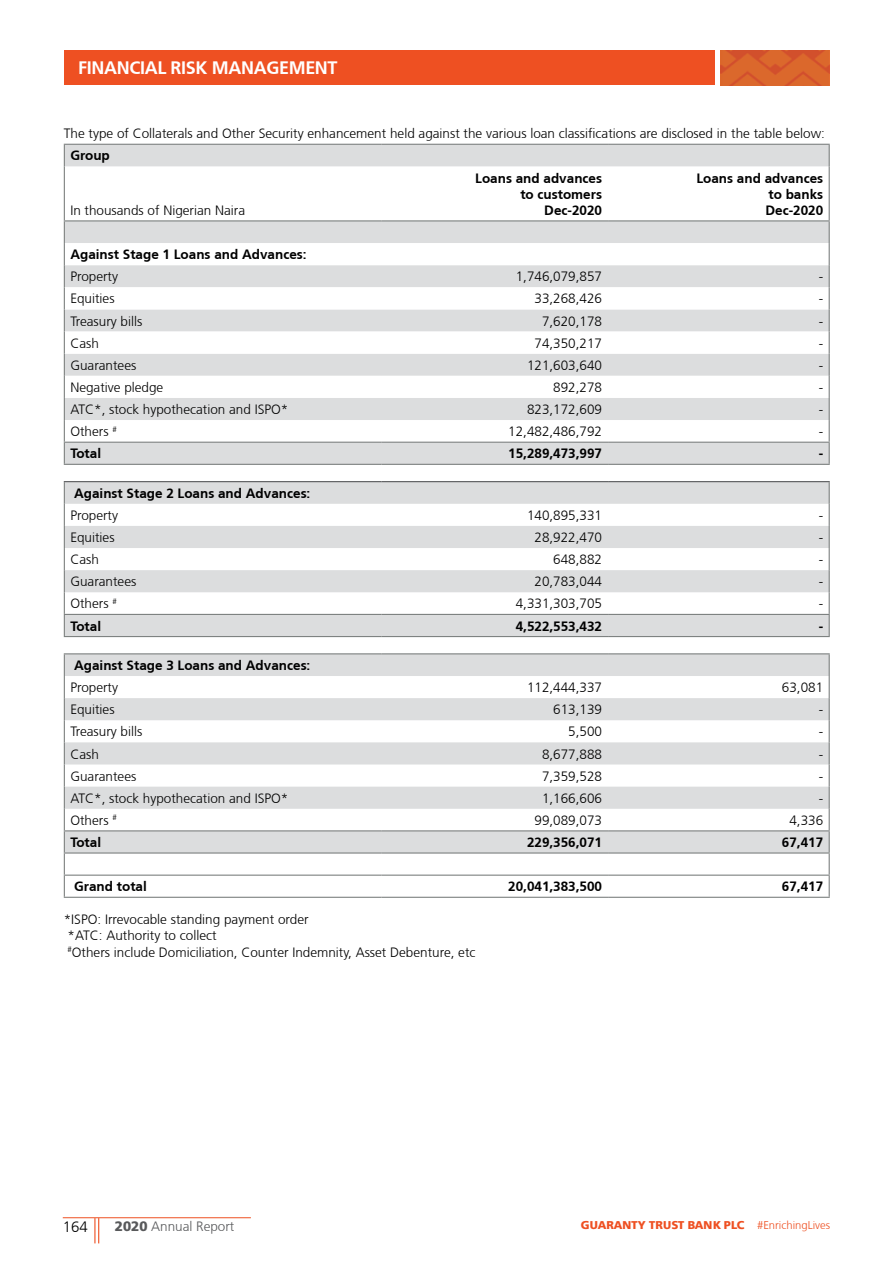
<style>
.page{position:relative;width:893px;height:1263px;background:#fff}
.page>*{position:absolute;margin:0;border:0;box-sizing:border-box;transform-origin:0 0}
.t1{font:700 18px "Frutiger CE";letter-spacing:-.02em;color:#fff}
.t2{font:300 15px "Frutiger CE";color:#000}
.t3{font:300 13.5px/16.2px "Frutiger CE";color:#000}
.t4{font:700 13.5px/16.2px "Frutiger CE";color:#000;text-align:right}
.t5{font:300 13.5px "Frutiger CE";color:#58595b}
.t6{font:900 11.25px "Frutiger BQ";color:#ee5022}
.s1{font-family:"Frutiger CE";font-weight:300}
.s2{font-family:"Frutiger BQ";font-weight:900}
</style>
<div class="page">
<svg style="left:94px;top:1218px;width:5px;height:25px"></svg>
<hr style="left:63px;top:1217px;width:188px;height:1px;background:#ee5022">
<svg style="left:65px;top:145px;width:764px;height:319px;fill:#dcddde"></svg>
<svg style="left:65px;top:243px;width:764px;height:66px"></svg>
<svg style="left:65px;top:332px;width:764px;height:110px"></svg>
<svg style="left:64px;top:145px;width:1px;height:21px"></svg>
<hr style="left:64px;top:166px;width:1px;height:54px;background:#7e8281">
<hr style="left:64px;top:144px;width:317px;height:1px;background:#7e8281">
<hr style="left:381px;top:144px;width:227px;height:1px;background:#7e8281">
<hr style="left:608px;top:144px;width:222px;height:1px;background:#7e8281">
<svg style="left:64px;top:221px;width:1px;height:243px"></svg>
<hr style="left:64px;top:220px;width:317px;height:1px;background:#7e8281">
<hr style="left:381px;top:220px;width:227px;height:1px;background:#7e8281">
<hr style="left:608px;top:220px;width:222px;height:1px;background:#7e8281">
<svg style="left:829px;top:145px;width:1px;height:21px"></svg>
<hr style="left:829px;top:166px;width:1px;height:54px;background:#7e8281">
<svg style="left:829px;top:221px;width:1px;height:243px"></svg>
<hr style="left:64px;top:442px;width:317px;height:1px;background:#7e8281">
<hr style="left:381px;top:442px;width:227px;height:1px;background:#7e8281">
<hr style="left:608px;top:442px;width:222px;height:1px;background:#7e8281">
<hr style="left:64px;top:464px;width:317px;height:1px;background:#7e8281">
<hr style="left:381px;top:464px;width:227px;height:1px;background:#7e8281">
<hr style="left:608px;top:464px;width:222px;height:1px;background:#7e8281">
<svg style="left:65px;top:482px;width:764px;height:66px;fill:#dcddde"></svg>
<svg style="left:65px;top:570px;width:764px;height:66px;fill:#dcddde"></svg>
<hr style="left:64px;top:614px;width:317px;height:1px;background:#7e8281">
<hr style="left:381px;top:614px;width:227px;height:1px;background:#7e8281">
<hr style="left:608px;top:614px;width:222px;height:1px;background:#7e8281">
<hr style="left:64px;top:636px;width:317px;height:1px;background:#7e8281">
<hr style="left:381px;top:636px;width:227px;height:1px;background:#7e8281">
<hr style="left:608px;top:636px;width:222px;height:1px;background:#7e8281">
<svg style="left:64px;top:482px;width:1px;height:154px"></svg>
<svg style="left:829px;top:482px;width:1px;height:154px"></svg>
<hr style="left:64px;top:481px;width:317px;height:1px;background:#58595b">
<hr style="left:381px;top:481px;width:227px;height:1px;background:#58595b">
<hr style="left:608px;top:481px;width:222px;height:1px;background:#58595b">
<svg style="left:65px;top:654px;width:764px;height:66px;fill:#dcddde"></svg>
<svg style="left:65px;top:742px;width:764px;height:110px;fill:#dcddde"></svg>
<hr style="left:64px;top:830px;width:317px;height:1px;background:#7e8281">
<hr style="left:381px;top:830px;width:227px;height:1px;background:#7e8281">
<hr style="left:608px;top:830px;width:222px;height:1px;background:#7e8281">
<hr style="left:64px;top:852px;width:317px;height:1px;background:#7e8281">
<hr style="left:381px;top:852px;width:227px;height:1px;background:#7e8281">
<hr style="left:608px;top:852px;width:222px;height:1px;background:#7e8281">
<hr style="left:64px;top:874px;width:317px;height:2px;background:#7e8281">
<hr style="left:381px;top:874px;width:227px;height:2px;background:#7e8281">
<hr style="left:608px;top:874px;width:222px;height:2px;background:#7e8281">
<hr style="left:64px;top:897px;width:317px;height:1px;background:#7e8281">
<hr style="left:381px;top:897px;width:227px;height:1px;background:#7e8281">
<hr style="left:608px;top:897px;width:222px;height:1px;background:#7e8281">
<svg style="left:64px;top:654px;width:1px;height:243px"></svg>
<svg style="left:829px;top:654px;width:1px;height:243px"></svg>
<hr style="left:64px;top:653px;width:317px;height:1px;background:#7e8281">
<hr style="left:381px;top:653px;width:227px;height:1px;background:#7e8281">
<hr style="left:608px;top:653px;width:222px;height:1px;background:#7e8281">
<div style="left:64px;top:50px;width:650px;height:35px;background:#ee5022"></div>
<img style="left:721px;top:50px;width:108px;height:35px">
<h1 class="t1" style="left:78px;top:57px;width:261px">FINANCIAL RISK MANAGEMENT</h1>
<p class="t3" style="left:64px;top:125px;width:763px">The type of Collaterals and Other Security enhancement held against the various loan classifications are disclosed in the table below:</p>
<p class="t4" style="left:70px;top:147px;width:41px">Group</p>
<p class="t3" style="left:70px;top:202px;width:176px">In thousands of Nigerian Naira</p>
<p class="t4" style="left:475px;top:170px;width:128px">Loans and advances to customers<br>Dec-2020</p>
<p class="t4" style="left:765px;top:170px;width:59px;text-align:justify;text-indent:-69px">Loans and advances to banks Dec-2020</p>
<p class="t4" style="left:70px;top:246px;width:238px">Against Stage 1 Loans and Advances:</p>
<p class="t3" style="left:70px;top:268px;width:49px">Property</p>
<p class="t3" style="left:516px;top:268px;width:88px">1,746,079,857</p>
<p class="t3" style="left:819px;top:268px;width:6px">-</p>
<p class="t3" style="left:70px;top:290px;width:46px">Equities</p>
<p class="t3" style="left:534px;top:290px;width:69px">33,268,426</p>
<p class="t3" style="left:819px;top:290px;width:6px">-</p>
<p class="t3" style="left:70px;top:313px;width:74px">Treasury bills</p>
<p class="t3" style="left:542px;top:313px;width:62px">7,620,178</p>
<p class="t3" style="left:819px;top:313px;width:6px">-</p>
<p class="t3" style="left:70px;top:335px;width:30px">Cash</p>
<p class="t3" style="left:534px;top:335px;width:69px">74,350,217</p>
<p class="t3" style="left:819px;top:335px;width:6px">-</p>
<p class="t3" style="left:70px;top:357px;width:68px">Guarantees</p>
<p class="t3" style="left:527px;top:357px;width:77px">121,603,640</p>
<p class="t3" style="left:819px;top:357px;width:6px">-</p>
<p class="t3" style="left:70px;top:379px;width:95px">Negative pledge</p>
<p class="t3" style="left:553px;top:379px;width:50px">892,278</p>
<p class="t3" style="left:819px;top:379px;width:6px">-</p>
<p class="t3" style="left:70px;top:401px;width:220px">ATC*, stock hypothecation and ISPO*</p>
<p class="t3" style="left:527px;top:401px;width:77px">823,172,609</p>
<p class="t3" style="left:819px;top:401px;width:6px">-</p>
<p class="t3" style="left:70px;top:423px;width:48px">Others <sup>#</sup></p>
<p class="t3" style="left:508px;top:423px;width:95px">12,482,486,792</p>
<p class="t3" style="left:819px;top:423px;width:6px">-</p>
<p class="t4" style="left:70px;top:445px;width:32px">Total</p>
<p class="t4" style="left:508px;top:445px;width:95px">15,289,473,997</p>
<p class="t4" style="left:819px;top:445px;width:6px">-</p>
<p class="t4" style="left:74px;top:485px;width:238px">Against Stage 2 Loans and Advances:</p>
<p class="t3" style="left:70px;top:507px;width:49px">Property</p>
<p class="t3" style="left:527px;top:507px;width:77px">140,895,331</p>
<p class="t3" style="left:819px;top:507px;width:6px">-</p>
<p class="t3" style="left:70px;top:529px;width:46px">Equities</p>
<p class="t3" style="left:534px;top:529px;width:69px">28,922,470</p>
<p class="t3" style="left:819px;top:529px;width:6px">-</p>
<p class="t3" style="left:70px;top:551px;width:30px">Cash</p>
<p class="t3" style="left:553px;top:551px;width:50px">648,882</p>
<p class="t3" style="left:819px;top:551px;width:6px">-</p>
<p class="t3" style="left:70px;top:573px;width:68px">Guarantees</p>
<p class="t3" style="left:534px;top:573px;width:69px">20,783,044</p>
<p class="t3" style="left:819px;top:573px;width:6px">-</p>
<p class="t3" style="left:70px;top:595px;width:48px">Others <sup>#</sup></p>
<p class="t3" style="left:516px;top:595px;width:88px">4,331,303,705</p>
<p class="t3" style="left:819px;top:595px;width:6px">-</p>
<p class="t4" style="left:70px;top:618px;width:32px">Total</p>
<p class="t4" style="left:516px;top:618px;width:88px">4,522,553,432</p>
<p class="t4" style="left:819px;top:618px;width:6px">-</p>
<p class="t4" style="left:74px;top:657px;width:238px">Against Stage 3 Loans and Advances:</p>
<p class="t3" style="left:70px;top:679px;width:49px">Property</p>
<p class="t3" style="left:527px;top:679px;width:77px">112,444,337</p>
<p class="t3" style="left:782px;top:679px;width:43px">63,081</p>
<p class="t3" style="left:70px;top:701px;width:46px">Equities</p>
<p class="t3" style="left:553px;top:701px;width:50px">613,139</p>
<p class="t3" style="left:819px;top:701px;width:6px">-</p>
<p class="t3" style="left:70px;top:723px;width:74px">Treasury bills</p>
<p class="t3" style="left:568px;top:723px;width:35px">5,500</p>
<p class="t3" style="left:819px;top:723px;width:6px">-</p>
<p class="t3" style="left:70px;top:746px;width:30px">Cash</p>
<p class="t3" style="left:542px;top:746px;width:62px">8,677,888</p>
<p class="t3" style="left:819px;top:746px;width:6px">-</p>
<p class="t3" style="left:70px;top:768px;width:68px">Guarantees</p>
<p class="t3" style="left:542px;top:768px;width:62px">7,359,528</p>
<p class="t3" style="left:819px;top:768px;width:6px">-</p>
<p class="t3" style="left:70px;top:790px;width:220px">ATC*, stock hypothecation and ISPO*</p>
<p class="t3" style="left:542px;top:790px;width:62px">1,166,606</p>
<p class="t3" style="left:819px;top:790px;width:6px">-</p>
<p class="t3" style="left:70px;top:812px;width:48px">Others <sup>#</sup></p>
<p class="t3" style="left:534px;top:812px;width:69px">99,089,073</p>
<p class="t3" style="left:789px;top:812px;width:35px">4,336</p>
<p class="t4" style="left:70px;top:834px;width:32px">Total</p>
<p class="t4" style="left:527px;top:834px;width:77px">229,356,071</p>
<p class="t4" style="left:782px;top:834px;width:43px">67,417</p>
<p class="t4" style="left:74px;top:878px;width:74px">Grand total</p>
<p class="t4" style="left:508px;top:878px;width:95px">20,041,383,500</p>
<p class="t4" style="left:782px;top:878px;width:43px">67,417</p>
<p class="t3" style="left:64px;top:911px;width:413px">*ISPO: Irrevocable standing payment order<br>*ATC: Authority to collect<br><sup>#</sup>Others include Domiciliation, Counter Indemnity, Asset Debenture, etc</p>
<p class="t2" style="left:63px;top:1218px;width:27px">164</p>
<p class="t6" style="left:581px;top:1218px;width:251px">GUARANTY TRUST BANK PLC <span class="s1">#EnrichingLives</span></p>
<p class="t5" style="left:115px;top:1218px;width:121px"><span class="s2">2020</span> Annual Report</p>
</div>
